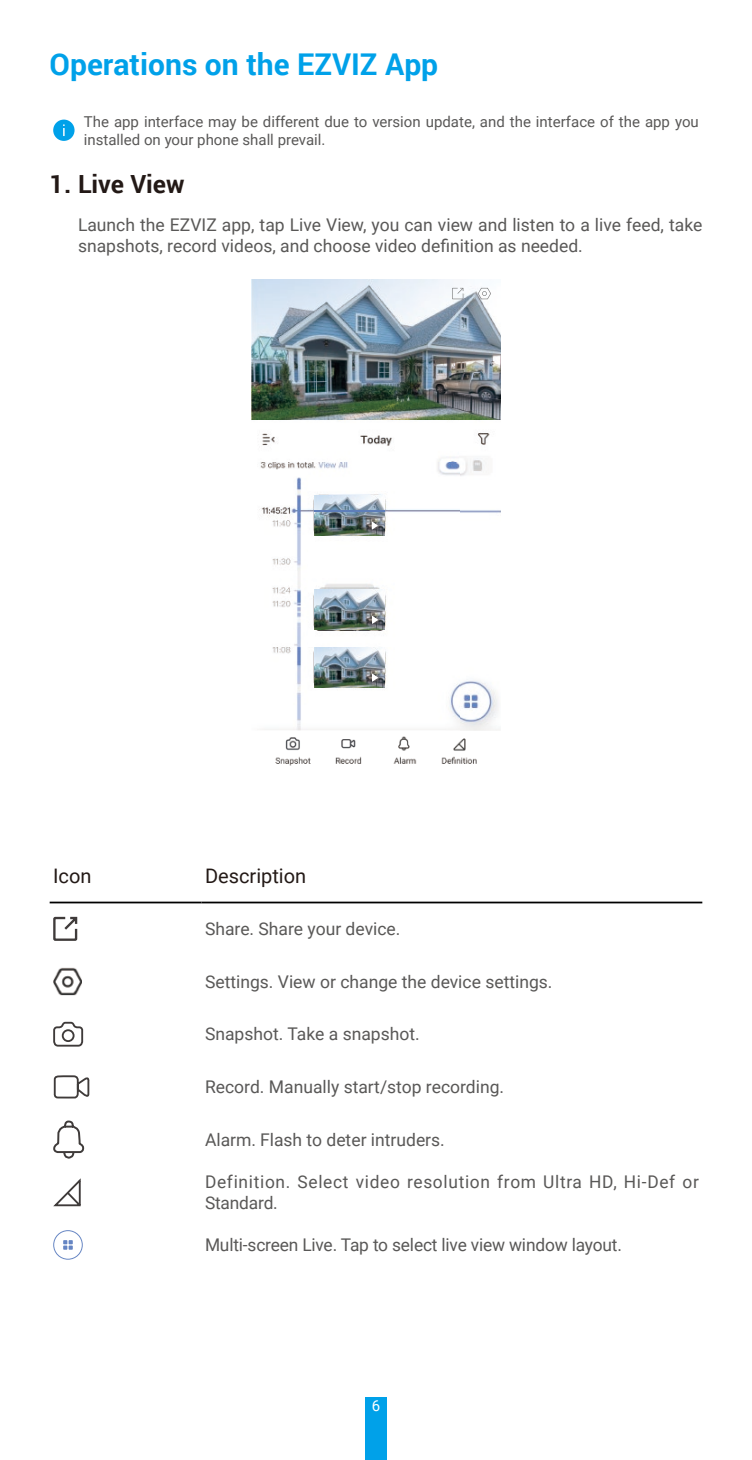
<style>
.page{position:relative;width:752px;height:1460px;background:#fff}
.page>*{position:absolute;margin:0;border:0;box-sizing:border-box;transform-origin:0 0}
.t1{font:700 30px "Roboto";color:#00a1e9}
.t2{font:700 25px "Roboto";color:#231916}
.t3{font:20px "Roboto";color:#231916}
.t4{font:17.5px/21px "Roboto";color:#595857}
.t5{font:17.5px/21px "Roboto";letter-spacing:.04em;color:#595857}
.t6{font:15px/18px "Roboto";color:#595857}
.t7{font:15px "Roboto";color:#fff}
</style>
<div class="page">
<div style="left:365px;top:1398px;width:21px;height:62px;background:#00a1e9"></div>
<div style="left:53px;top:120px;width:21px;height:21px;background:#00a1e9;border-radius:50%"></div>
<svg style="left:63px;top:124px;width:2px;height:12px"></svg>
<img style="left:259px;top:331px;width:241px;height:435px">
<img style="left:251px;top:279px;width:248px;height:141px">
<img style="left:314px;top:495px;width:70px;height:40px">
<svg style="left:371px;top:521px;width:6px;height:9px"></svg>
<img style="left:314px;top:590px;width:71px;height:40px">
<svg style="left:372px;top:616px;width:6px;height:8px"></svg>
<img style="left:314px;top:648px;width:71px;height:39px">
<svg style="left:372px;top:673px;width:6px;height:9px"></svg>
<hr style="left:314px;top:510px;width:70px;height:2px;background:#5e7eb9">
<svg style="left:452px;top:288px;width:11px;height:11px"></svg>
<svg style="left:477px;top:288px;width:13px;height:11px"></svg>
<hr style="left:50px;top:902px;width:151px;height:1px;background:#000">
<hr style="left:201px;top:902px;width:501px;height:1px;background:#000">
<svg style="left:53px;top:916px;width:25px;height:25px"></svg>
<svg style="left:53px;top:967px;width:37px;height:293px"></svg>
<h1 class="t1" style="left:50px;top:43px;width:390px">Operations on the EZVIZ App</h1>
<p class="t6" style="left:84px;top:112px;width:616px">The app interface may be different due to version update, and the interface of the app you installed on your phone shall prevail.</p>
<h2 class="t2" style="left:50px;top:166px;width:136px">1. Live View</h2>
<p class="t4" style="left:78px;top:213px;width:625px">Launch the EZVIZ app, tap Live View, you can view and listen to a live feed, take snapshots, record videos, and choose video definition as needed.</p>
<p class="t3" style="left:53px;top:862px;width:40px">Icon</p>
<p class="t3" style="left:205px;top:862px;width:103px">Description</p>
<p class="t4" style="left:205px;top:918px;width:197px">Share. Share your device.</p>
<p class="t4" style="left:205px;top:970px;width:349px">Settings. View or change the device settings.</p>
<p class="t4" style="left:205px;top:1023px;width:216px">Snapshot. Take a snapshot.</p>
<p class="t4" style="left:205px;top:1076px;width:300px">Record. Manually start/stop recording.</p>
<p class="t4" style="left:205px;top:1128px;width:241px">Alarm. Flash to deter intruders.</p>
<p class="t5" style="left:205px;top:1170px;width:495px">Definition. Select video resolution from Ultra HD, Hi-Def or<br>Standard.</p>
<p class="t4" style="left:205px;top:1234px;width:418px">Multi-screen Live. Tap to select live view window layout.</p>
<p class="t7" style="left:371px;top:1395px;width:10px">6</p>
</div>
